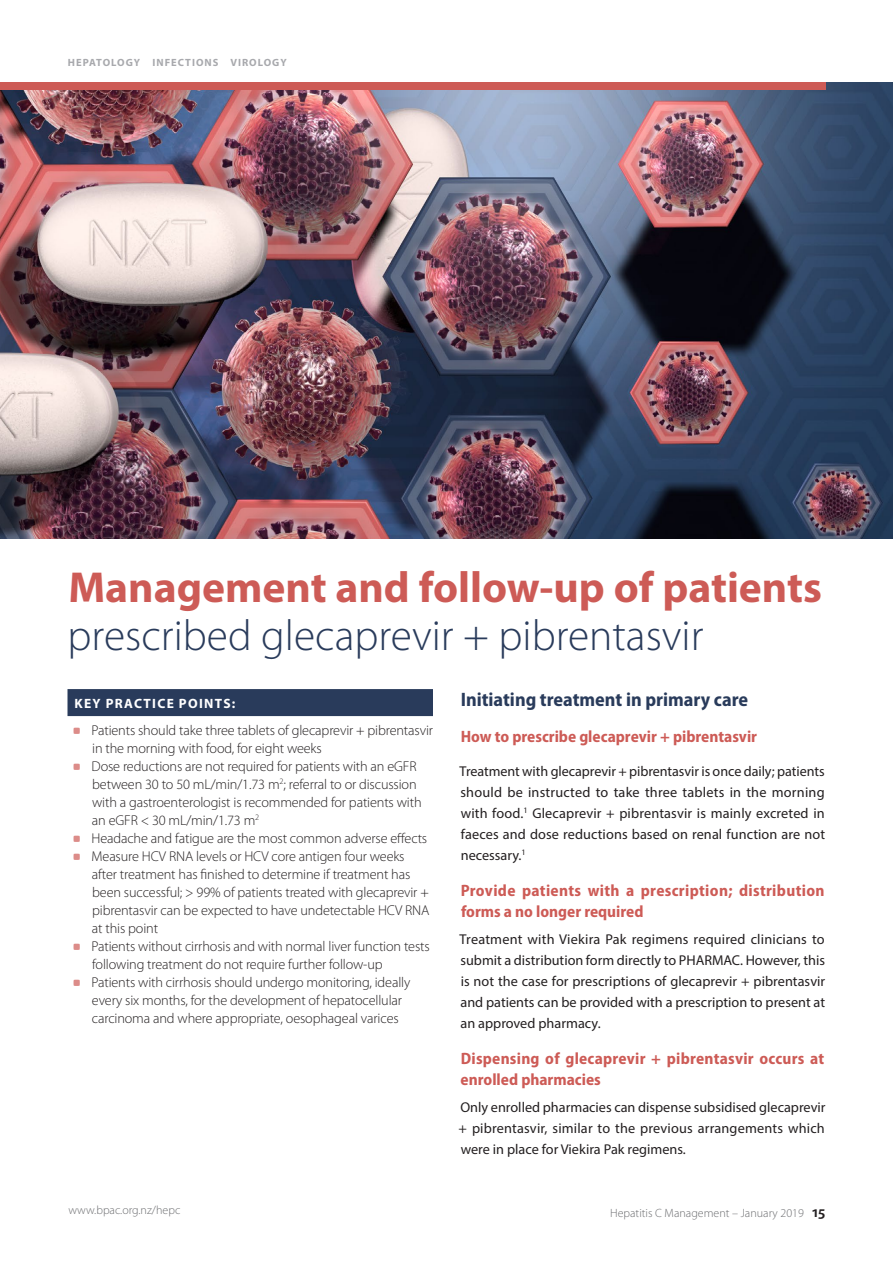
<style>
.page{position:relative;width:893px;height:1263px;background:#fff}
.page>*{position:absolute;margin:0;border:0;box-sizing:border-box;transform-origin:0 0}
.t1{font:300 43.5px/48px "Myriad Pro";color:#293b5b}
.A_head{font:700 semi-condensed 19.5px "Myriad Pro";color:#293b5b}
.B_head{font:700 semi-condensed 16.5px/21px "Myriad Pro";letter-spacing:.01em;color:#cd5b56}
.Key_Concepts_Bullets{font:300 14.25px/18px "Myriad Pro";letter-spacing:-.01em;color:#231f20}
.Body{font:14.25px/21px "Myriad Pro";color:#231f20;text-align:justify}
.Key_Concepts_Heading{font:700 13.5px "Myriad Pro";letter-spacing:.095em;color:#fff}
.t2{font:300 12px "Myriad Pro";color:#6c6d70}
.Key_Concepts_Heading-2{font:700 10.5px "Myriad Pro";letter-spacing:.095em;color:#a8a9ad}
.s1{font-weight:700;color:#cd5b56}
.s2{font-weight:600;font-size:15.75px;color:#231f20}
</style>
<div class="page">
<div style="left:68px;top:689px;width:365px;height:27px;background:#293b5b"></div>
<svg style="left:73px;top:727px;width:7px;height:7px"></svg>
<svg style="left:73px;top:763px;width:7px;height:7px"></svg>
<svg style="left:73px;top:835px;width:7px;height:7px"></svg>
<svg style="left:73px;top:853px;width:7px;height:7px"></svg>
<svg style="left:73px;top:943px;width:7px;height:7px"></svg>
<svg style="left:73px;top:979px;width:7px;height:7px"></svg>
<img style="left:0;top:82px;width:893px;height:456px">
<div style="left:0;top:82px;width:825px;height:8px;background:#cd5b56"></div>
<p class="Key_Concepts_Heading-2" style="left:68px;top:55px;width:220px">HEPATOLOGY INFECTIONS VIROLOGY</p>
<p class="t1" style="left:68px;top:563px;width:756px"><span class="s1">Management and follow-up of patients </span>prescribed glecaprevir + pibrentasvir</p>
<p class="Key_Concepts_Heading" style="left:75px;top:694px;width:162px">KEY PRACTICE POINTS:</p>
<p class="Key_Concepts_Bullets" style="left:91px;top:721px;width:343px">Patients should take three tablets of glecaprevir + pibrentasvir in the morning with food, for eight weeks</p>
<p class="Key_Concepts_Bullets" style="left:91px;top:757px;width:332px">Dose reductions are not required for patients with an eGFR between 30 to 50 mL/min/1.73 m<sup>2</sup>; referral to or discussion with a gastroenterologist is recommended for patients with an eGFR &lt; 30 mL/min/1.73 m<sup>2</sup></p>
<p class="Key_Concepts_Bullets" style="left:91px;top:829px;width:337px">Headache and fatigue are the most common adverse effects</p>
<p class="Key_Concepts_Bullets" style="left:91px;top:847px;width:339px">Measure HCV RNA levels or HCV core antigen four weeks after treatment has finished to determine if treatment has been successful; &gt; 99% of patients treated with glecaprevir + pibrentasvir can be expected to have undetectable HCV RNA at this point</p>
<p class="Key_Concepts_Bullets" style="left:91px;top:937px;width:340px">Patients without cirrhosis and with normal liver function tests following treatment do not require further follow-up</p>
<p class="Key_Concepts_Bullets" style="left:91px;top:973px;width:320px">Patients with cirrhosis should undergo monitoring, ideally every six months, for the development of hepatocellular carcinoma and where appropriate, oesophageal varices</p>
<p class="A_head" style="left:461px;top:689px;width:289px">Initiating treatment in primary care</p>
<p class="B_head" style="left:461px;top:726px;width:298px">How to prescribe glecaprevir + pibrentasvir</p>
<p class="Body" style="left:460px;top:760px;width:367px">Treatment with glecaprevir + pibrentasvir is once daily; patients should be instructed to take three tablets in the morning with food.<sup>1</sup> Glecaprevir + pibrentasvir is mainly excreted in faeces and dose reductions based on renal function are not necessary.<sup>1</sup></p>
<p class="B_head" style="left:461px;top:880px;width:365px">Provide patients with a prescription; distribution forms a no longer required</p>
<p class="Body" style="left:460px;top:928px;width:367px">Treatment with Viekira Pak regimens required clinicians to submit a distribution form directly to PHARMAC. However, this is not the case for prescriptions of glecaprevir + pibrentasvir and patients can be provided with a prescription to present at an approved pharmacy.</p>
<p class="B_head" style="left:461px;top:1048px;width:365px">Dispensing of glecaprevir + pibrentasvir occurs at enrolled pharmacies</p>
<p class="Body" style="left:459px;top:1096px;width:368px">Only enrolled pharmacies can dispense subsidised glecaprevir + pibrentasvir, similar to the previous arrangements which were in place for Viekira Pak regimens.</p>
<p class="t2" style="left:69px;top:1202px;width:113px">www.bpac.org.nz/hepc</p>
<p class="t2" style="left:610px;top:1206px;width:217px">Hepatitis C Management – January 2019 <span class="s2">15</span></p>
</div>
